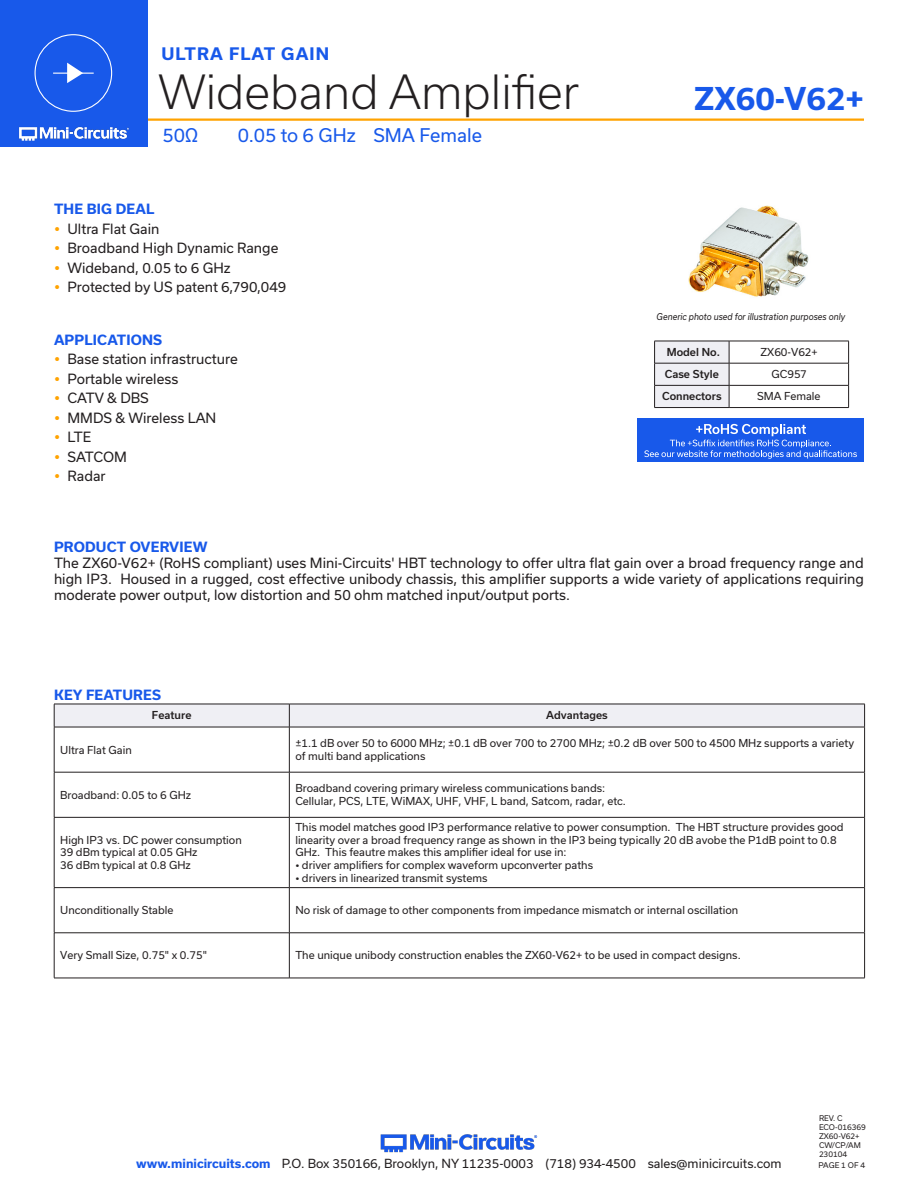
<style>
.page{position:relative;width:918px;height:1188px;background:#fff}
.page>*{position:absolute;margin:0;border:0;box-sizing:border-box;transform-origin:0 0}
.t1{font:300 45px "Usual";color:#231f20}
.t2{font:700 30px "Usual";color:#1859ea}
.t3{font:18px "Usual";color:#1859ea}
.t4{font:700 16.5px "Usual";letter-spacing:.065em;color:#1859ea}
.Regular_Copy{font:13.5px/16.2px "Usual";color:#231f20;text-align:justify}
.Blue_Headers{font:700 13.5px "Usual";letter-spacing:.015em;color:#1859ea}
.t5{font:12px "Usual";color:#231f20}
.Table_Body_Left_Just{font:10.5px/12.6px "Usual";color:#231f20}
.Table_Header_Center{font:500 10.5px "Usual";color:#231f20}
.Table_Header_Center-2{font:10.5px "Usual";color:#231f20}
.t6{font:italic 9px "Usual";color:#231f20;scale:.9 1}
.Revision{font:7.5px "Usual";color:#231f20}
.s1{font-weight:700;color:#1859ea}
</style>
<div class="page">
<hr style="left:129px;top:118px;width:735px;height:3px;background:#ffa300">
<div style="left:0;top:0;width:147px;height:147px;background:#1859ea"></div>
<hr style="left:917px;top:0;width:1px;height:147px;background:#1859ea">
<img style="left:19px;top:126px;width:110px;height:15px">
<div style="left:35px;top:34px;width:77px;height:78px;border:1px solid #fff;border-radius:50%"></div>
<hr style="left:53px;top:73px;width:41px;height:1px;background:#fff">
<svg style="left:67px;top:63px;width:16px;height:20px"></svg>
<img style="left:380px;top:1134px;width:158px;height:19px">
<svg style="left:54px;top:704px;width:811px;height:23px"></svg>
<hr style="left:54px;top:727px;width:235px;height:1px;background:#231f20">
<hr style="left:54px;top:727px;width:1px;height:45px;background:#231f20">
<hr style="left:289px;top:727px;width:576px;height:1px;background:#231f20">
<hr style="left:289px;top:727px;width:1px;height:45px;background:#231f20">
<hr style="left:864px;top:727px;width:1px;height:45px;background:#231f20">
<hr style="left:54px;top:772px;width:235px;height:1px;background:#231f20">
<hr style="left:54px;top:772px;width:1px;height:45px;background:#231f20">
<hr style="left:289px;top:772px;width:576px;height:1px;background:#231f20">
<hr style="left:289px;top:772px;width:1px;height:45px;background:#231f20">
<hr style="left:864px;top:772px;width:1px;height:45px;background:#231f20">
<hr style="left:54px;top:817px;width:235px;height:1px;background:#231f20">
<hr style="left:54px;top:818px;width:1px;height:69px;background:#231f20">
<hr style="left:289px;top:817px;width:576px;height:1px;background:#231f20">
<hr style="left:289px;top:818px;width:1px;height:69px;background:#231f20">
<hr style="left:864px;top:818px;width:1px;height:69px;background:#231f20">
<hr style="left:54px;top:887px;width:235px;height:1px;background:#231f20">
<hr style="left:54px;top:888px;width:1px;height:45px;background:#231f20">
<hr style="left:289px;top:887px;width:576px;height:1px;background:#231f20">
<hr style="left:289px;top:888px;width:1px;height:45px;background:#231f20">
<hr style="left:864px;top:888px;width:1px;height:45px;background:#231f20">
<hr style="left:54px;top:933px;width:235px;height:1px;background:#231f20">
<hr style="left:54px;top:933px;width:1px;height:45px;background:#231f20">
<hr style="left:289px;top:933px;width:576px;height:1px;background:#231f20">
<hr style="left:289px;top:933px;width:1px;height:45px;background:#231f20">
<hr style="left:864px;top:933px;width:1px;height:45px;background:#231f20">
<hr style="left:54px;top:978px;width:235px;height:1px;background:#231f20">
<hr style="left:289px;top:978px;width:576px;height:1px;background:#231f20">
<div style="left:638px;top:418px;width:226px;height:44px;background:#1859ea"></div>
<svg style="left:644px;top:424px;width:213px;height:35px"></svg>
<hr style="left:729px;top:341px;width:120px;height:1px;background:#231f20">
<hr style="left:729px;top:363px;width:120px;height:1px;background:#231f20">
<hr style="left:729px;top:385px;width:120px;height:1px;background:#231f20">
<svg style="left:848px;top:341px;width:1px;height:66px"></svg>
<hr style="left:729px;top:407px;width:120px;height:1px;background:#231f20">
<svg style="left:654px;top:341px;width:76px;height:67px"></svg>
<hr style="left:654px;top:363px;width:75px;height:1px;background:#231f20">
<hr style="left:654px;top:385px;width:75px;height:1px;background:#231f20">
<hr style="left:654px;top:407px;width:75px;height:1px;background:#231f20">
<img style="left:688px;top:205px;width:121px;height:92px">
<h3 class="t4" style="left:161px;top:45px;width:169px">ULTRA FLAT GAIN</h3>
<h1 class="t1" style="left:158px;top:67px;width:422px">Wideband Amplifier</h1>
<h3 class="t3" style="left:163px;top:125px;width:37px">50Ω</h3>
<h3 class="t3" style="left:238px;top:125px;width:246px">0.05 to 6 GHz SMA Female</h3>
<p class="Blue_Headers" style="left:54px;top:202px;width:102px">THE BIG DEAL</p>
<p class="Regular_Copy" style="left:68px;top:221px;width:93px">Ultra Flat Gain</p>
<p class="Regular_Copy" style="left:68px;top:240px;width:212px">Broadband High Dynamic Range</p>
<p class="Regular_Copy" style="left:68px;top:260px;width:165px">Wideband, 0.05 to 6 GHz</p>
<p class="Regular_Copy" style="left:68px;top:279px;width:220px">Protected by US patent 6,790,049</p>
<p class="Blue_Headers" style="left:54px;top:332px;width:110px">APPLICATIONS</p>
<p class="Regular_Copy" style="left:68px;top:351px;width:172px">Base station infrastructure</p>
<p class="Regular_Copy" style="left:68px;top:371px;width:112px">Portable wireless</p>
<p class="Regular_Copy" style="left:68px;top:390px;width:83px">CATV &amp; DBS</p>
<p class="Regular_Copy" style="left:68px;top:410px;width:150px">MMDS &amp; Wireless LAN</p>
<p class="Regular_Copy" style="left:68px;top:429px;width:25px">LTE</p>
<p class="Regular_Copy" style="left:68px;top:449px;width:61px">SATCOM</p>
<p class="Regular_Copy" style="left:68px;top:468px;width:40px">Radar</p>
<h2 class="t2" style="left:694px;top:81px;width:171px">ZX60-V62+</h2>
<p class="t6" style="left:657px;top:312px;width:211px">Generic photo used for illustration purposes only</p>
<p class="Table_Header_Center" style="left:667px;top:346px;width:55px">Model No.</p>
<p class="Table_Header_Center-2" style="left:760px;top:346px;width:59px">ZX60-V62+</p>
<p class="Table_Header_Center" style="left:665px;top:368px;width:55px">Case Style</p>
<p class="Table_Body_Left_Just" style="left:772px;top:368px;width:37px">GC957</p>
<p class="Table_Header_Center" style="left:662px;top:390px;width:61px">Connectors</p>
<p class="Table_Body_Left_Just" style="left:757px;top:390px;width:65px">SMA Female</p>
<p class="Blue_Headers" style="left:54px;top:539px;width:155px">PRODUCT OVERVIEW</p>
<p class="Regular_Copy" style="left:54px;top:555px;width:812px">The ZX60-V62+ (RoHS compliant) uses Mini-Circuits' HBT technology to offer ultra flat gain over a broad frequency range and high IP3. Housed in a rugged, cost effective unibody chassis, this amplifier supports a wide variety of applications requiring moderate power output, low distortion and 50 ohm matched input/output ports.</p>
<p class="Blue_Headers" style="left:54px;top:687px;width:108px">KEY FEATURES</p>
<p class="Table_Header_Center" style="left:152px;top:709px;width:41px">Feature</p>
<p class="Table_Header_Center" style="left:546px;top:709px;width:63px">Advantages</p>
<p class="Table_Body_Left_Just" style="left:60px;top:743px;width:73px">Ultra Flat Gain</p>
<p class="Table_Body_Left_Just" style="left:295px;top:737px;width:560px">±1.1 dB over 50 to 6000 MHz; ±0.1 dB over 700 to 2700 MHz; ±0.2 dB over 500 to 4500 MHz supports a variety of multi band applications</p>
<p class="Table_Body_Left_Just" style="left:60px;top:788px;width:133px">Broadband: 0.05 to 6 GHz</p>
<p class="Table_Body_Left_Just" style="left:295px;top:782px;width:311px">Broadband covering primary wireless communications bands:</p>
<p class="Table_Body_Left_Just" style="left:295px;top:795px;width:332px">Cellular, PCS, LTE, WiMAX, UHF, VHF, L band, Satcom, radar, etc.</p>
<p class="Table_Body_Left_Just" style="left:60px;top:834px;width:183px">High IP3 vs. DC power consumption</p>
<p class="Table_Body_Left_Just" style="left:60px;top:846px;width:139px">39 dBm typical at 0.05 GHz</p>
<p class="Table_Body_Left_Just" style="left:60px;top:859px;width:132px">36 dBm typical at 0.8 GHz</p>
<p class="Table_Body_Left_Just" style="left:295px;top:821px;width:550px">This model matches good IP3 performance relative to power consumption. The HBT structure provides good linearity over a broad frequency range as shown in the IP3 being typically 20 dB avobe the P1dB point to 0.8<br>GHz. This feautre makes this amplifier ideal for use in:</p>
<p class="Table_Body_Left_Just" style="left:295px;top:859px;width:299px">• driver amplifiers for complex waveform upconverter paths</p>
<p class="Table_Body_Left_Just" style="left:295px;top:871px;width:194px">• drivers in linearized transmit systems</p>
<p class="Table_Body_Left_Just" style="left:60px;top:904px;width:115px">Unconditionally Stable</p>
<p class="Table_Body_Left_Just" style="left:295px;top:904px;width:445px">No risk of damage to other components from impedance mismatch or internal oscillation</p>
<p class="Table_Body_Left_Just" style="left:60px;top:949px;width:148px">Very Small Size, 0.75" x 0.75"</p>
<p class="Table_Body_Left_Just" style="left:295px;top:949px;width:447px">The unique unibody construction enables the ZX60-V62+ to be used in compact designs.</p>
<p class="Revision" style="left:819px;top:1114px;width:25px">REV. C</p>
<p class="Revision" style="left:819px;top:1123px;width:48px">ECO-016369</p>
<p class="Revision" style="left:819px;top:1132px;width:42px">ZX60-V62+</p>
<p class="Revision" style="left:819px;top:1141px;width:43px">CW/CP/AM</p>
<p class="Revision" style="left:819px;top:1150px;width:30px">230104</p>
<p class="t5" style="left:136px;top:1157px;width:647px"><span class="s1">www.minicircuits.com</span> P.O. Box 350166, Brooklyn, NY 11235-0003 (718) 934-4500 sales@minicircuits.com</p>
<p class="Revision" style="left:819px;top:1161px;width:48px">PAGE 1 OF 4</p>
</div>
